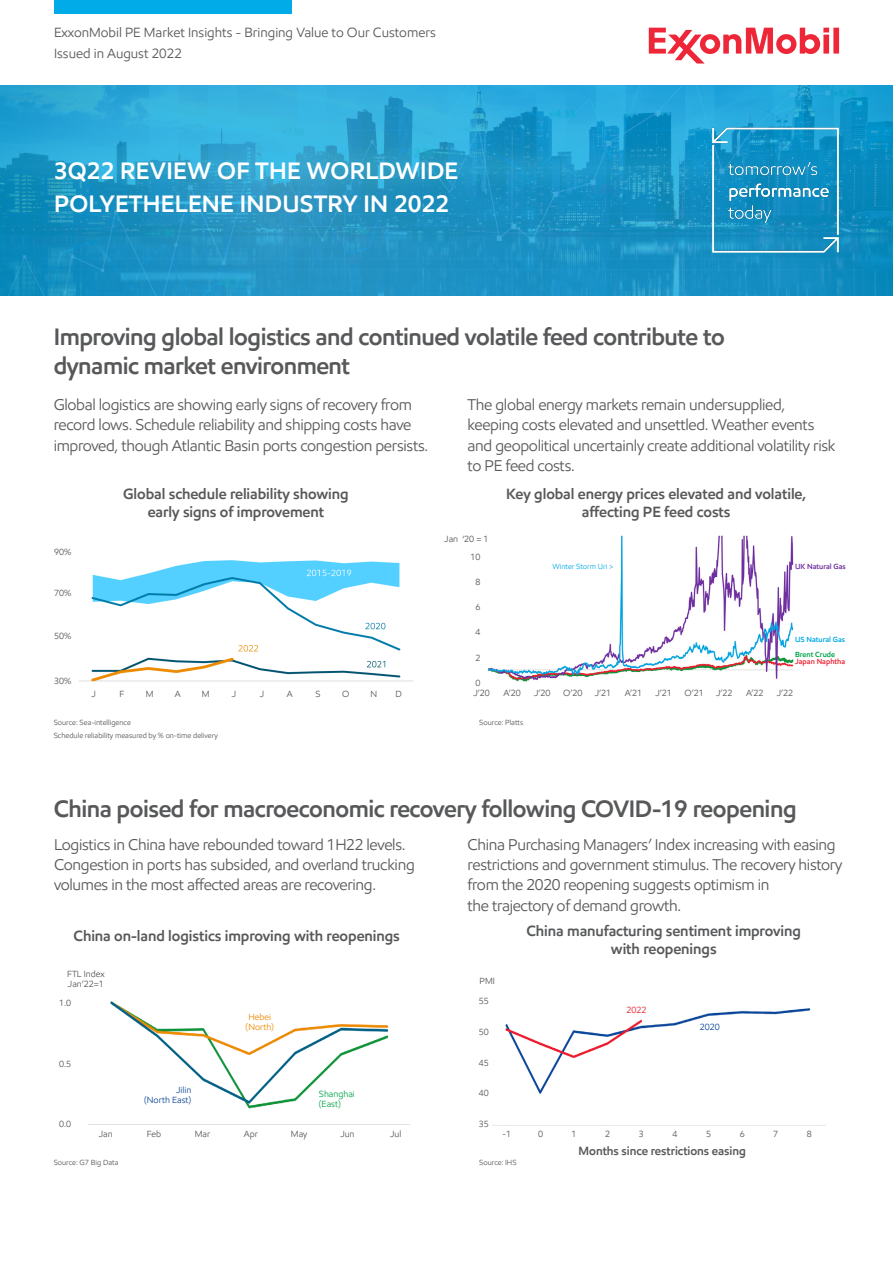
<style>
.page{position:relative;width:893px;height:1263px;background:#fff}
.page>*{position:absolute;margin:0;border:0;box-sizing:border-box;transform-origin:0 0}
.t1{font:600 24px/28.5px "E Mprint";letter-spacing:-.02em;color:#57585a}
.t2{font:600 24px/33px "E Mprint";letter-spacing:.01em;color:#fff}
.Body{font:15.75px/20.2px "E Mprint";letter-spacing:-.02em;color:#57585a}
.Body-2{font:600 15px/18px "E Mprint";letter-spacing:-.005em;color:#57585a;text-align:center}
.t3{font:13.5px "E Mprint";color:#57585a}
.Body-3{font:600 12px "E Mprint";letter-spacing:-.005em;color:#57585a}
.Body-4{font:9px/10.5px "E Mprint";color:#57585a}
.Body-5{font:9px "E Mprint";color:#0c4796}
.Body-6{font:9px/9.9px "E Mprint";color:#00a44c}
.Body-7{font:9px/9.9px "E Mprint";color:#ed8b00;text-align:center}
.Body-8{font:9px "E Mprint";color:#ed1c2e}
.Body-9{font:7.5px "E Mprint";color:#57585a}
.Body-10{font:7.5px "E Mprint";color:#00abe7}
.Body-11{font:600 7.5px "E Mprint";color:#00abe7}
.Body-12{font:600 7.5px "E Mprint";color:#ed2738}
.Body-13{font:600 7.5px "E Mprint";color:#7030a0}
.Body-14{font:600 7.5px "E Mprint";color:#00a44c}
</style>
<div class="page">
<svg style="left:0;top:85px;width:893px;height:210px;background:#219aca"></svg>
<svg style="left:649px;top:28px;width:190px;height:36px"></svg>
<div style="left:54px;top:0;width:238px;height:13px;background:#00abe7"></div>
<img style="left:705px;top:119px;width:141px;height:142px">
<img style="left:79px;top:560px;width:334px;height:122px">
<img style="left:487px;top:535px;width:307px;height:147px">
<div style="left:441px;top:536px;width:51px;height:10px;background:#fff"></div>
<div style="left:499px;top:561px;width:114px;height:11px;background:#fff"></div>
<img style="left:88px;top:1001px;width:322px;height:124px">
<img style="left:492px;top:1008px;width:334px;height:123px">
<p class="t3" style="left:54px;top:24px;width:383px">ExxonMobil PE Market Insights - Bringing Value to Our Customers</p>
<p class="t3" style="left:54px;top:45px;width:129px">Issued in August 2022</p>
<p class="t2" style="left:54px;top:154px;width:406px">3Q22 REVIEW OF THE WORLDWIDE<br>POLYETHELENE INDUSTRY IN 2022</p>
<p class="t1" style="left:54px;top:323px;width:673px">Improving global logistics and continued volatile feed contribute to dynamic market environment</p>
<p class="Body" style="left:54px;top:395px;width:376px">Global logistics are showing early signs of recovery from record lows. Schedule reliability and shipping costs have improved, though Atlantic Basin ports congestion persists.</p>
<p class="Body" style="left:468px;top:395px;width:369px">The global energy markets remain undersupplied, keeping costs elevated and unsettled. Weather events and geopolitical uncertainly create additional volatility risk to PE feed costs.</p>
<p class="Body-2" style="left:123px;top:485px;width:227px">Global schedule reliability showing</p>
<p class="Body-2" style="left:148px;top:503px;width:178px">early signs of improvement</p>
<p class="Body-2" style="left:506px;top:485px;width:301px">Key global energy prices elevated and volatile, affecting PE feed costs</p>
<p class="Body-4" style="left:444px;top:534px;width:46px">Jan ‘20 = 1</p>
<p class="Body-4" style="left:54px;top:547px;width:19px">90%</p>
<p class="Body-4" style="left:54px;top:587px;width:19px">70%</p>
<p class="Body-4" style="left:54px;top:630px;width:19px">50%</p>
<p class="Body-4" style="left:54px;top:676px;width:19px">30%</p>
<p class="Body-4" style="left:471px;top:551px;width:12px">10</p>
<p class="Body-4" style="left:476px;top:576px;width:7px">8</p>
<p class="Body-4" style="left:476px;top:602px;width:7px">6</p>
<p class="Body-4" style="left:476px;top:627px;width:7px">4</p>
<p class="Body-4" style="left:476px;top:652px;width:7px">2</p>
<p class="Body-4" style="left:476px;top:677px;width:7px">0</p>
<p class="Body-10" style="left:552px;top:562px;width:62px">Winter Storm Uri &gt;</p>
<p class="Body-13" style="left:795px;top:561px;width:52px">UK Natural Gas</p>
<p class="Body-11" style="left:795px;top:634px;width:52px">US Natural Gas</p>
<p class="Body-12" style="left:795px;top:657px;width:52px">Japan Naphtha</p>
<p class="Body-14" style="left:795px;top:649px;width:41px">Brent Crude</p>
<p class="Body-4" style="left:92px;top:688px;width:6px">J</p>
<p class="Body-4" style="left:119px;top:688px;width:6px">F</p>
<p class="Body-4" style="left:146px;top:688px;width:9px">M</p>
<p class="Body-4" style="left:175px;top:688px;width:7px">A</p>
<p class="Body-4" style="left:202px;top:688px;width:9px">M</p>
<p class="Body-4" style="left:232px;top:688px;width:6px">J</p>
<p class="Body-4" style="left:260px;top:688px;width:6px">J</p>
<p class="Body-4" style="left:287px;top:688px;width:7px">A</p>
<p class="Body-4" style="left:315px;top:688px;width:7px">S</p>
<p class="Body-4" style="left:342px;top:688px;width:9px">O</p>
<p class="Body-4" style="left:371px;top:688px;width:8px">N</p>
<p class="Body-4" style="left:395px;top:688px;width:8px">D</p>
<p class="Body-4" style="left:473px;top:688px;width:18px">J’20</p>
<p class="Body-4" style="left:503px;top:688px;width:19px">A’20</p>
<p class="Body-4" style="left:534px;top:688px;width:18px">J’20</p>
<p class="Body-4" style="left:563px;top:688px;width:21px">O’20</p>
<p class="Body-4" style="left:595px;top:688px;width:18px">J’21</p>
<p class="Body-4" style="left:625px;top:688px;width:19px">A’21</p>
<p class="Body-4" style="left:655px;top:688px;width:18px">J’21</p>
<p class="Body-4" style="left:684px;top:688px;width:21px">O’21</p>
<p class="Body-4" style="left:716px;top:688px;width:18px">J’22</p>
<p class="Body-4" style="left:746px;top:688px;width:19px">A’22</p>
<p class="Body-4" style="left:777px;top:688px;width:18px">J’22</p>
<p class="Body-9" style="left:54px;top:718px;width:79px">Source: Sea-intelligence</p>
<p class="Body-9" style="left:54px;top:731px;width:166px">Schedule reliability measured by % on-time delivery</p>
<p class="Body-9" style="left:479px;top:718px;width:46px">Source: Platts</p>
<p class="t1" style="left:54px;top:795px;width:744px">China poised for macroeconomic recovery following COVID-19 reopening</p>
<p class="Body" style="left:54px;top:834px;width:362px">Logistics in China have rebounded toward 1H22 levels.<br>Congestion in ports has subsided, and overland trucking volumes in the most affected areas are recovering.</p>
<p class="Body" style="left:468px;top:834px;width:376px">China Purchasing Managers’ Index increasing with easing restrictions and government stimulus. The recovery history from the 2020 reopening suggests optimism in<br>the trajectory of demand growth.</p>
<p class="Body-2" style="left:74px;top:926px;width:328px">China on-land logistics improving with reopenings</p>
<p class="Body-4" style="left:67px;top:968px;width:39px">FTL Index<br>Jan’22=1</p>
<p class="Body-4" style="left:59px;top:998px;width:14px">1.0</p>
<p class="Body-4" style="left:59px;top:1058px;width:14px">0.5</p>
<p class="Body-4" style="left:59px;top:1119px;width:14px">0.0</p>
<p class="Body-5" style="left:176px;top:1084px;width:17px">Jilin</p>
<p class="Body-5" style="left:144px;top:1094px;width:49px">(North East)</p>
<p class="Body-7" style="left:246px;top:1012px;width:30px">Hebei (North)</p>
<p class="Body-6" style="left:319px;top:1089px;width:37px">Shanghai (East)</p>
<p class="Body-4" style="left:99px;top:1129px;width:15px">Jan</p>
<p class="Body-4" style="left:147px;top:1129px;width:16px">Feb</p>
<p class="Body-4" style="left:195px;top:1129px;width:17px">Mar</p>
<p class="Body-4" style="left:244px;top:1129px;width:16px">Apr</p>
<p class="Body-4" style="left:291px;top:1129px;width:18px">May</p>
<p class="Body-4" style="left:340px;top:1129px;width:16px">Jun</p>
<p class="Body-4" style="left:390px;top:1129px;width:13px">Jul</p>
<p class="Body-4" style="left:480px;top:976px;width:17px">PMI</p>
<p class="Body-4" style="left:479px;top:995px;width:12px">55</p>
<p class="Body-4" style="left:479px;top:1026px;width:12px">50</p>
<p class="Body-4" style="left:479px;top:1057px;width:12px">45</p>
<p class="Body-4" style="left:479px;top:1088px;width:12px">40</p>
<p class="Body-4" style="left:479px;top:1119px;width:12px">35</p>
<p class="Body-2" style="left:526px;top:922px;width:276px">China manufacturing sentiment improving with reopenings</p>
<p class="Body-8" style="left:626px;top:1004px;width:22px">2022</p>
<p class="Body-5" style="left:700px;top:1021px;width:22px">2020</p>
<p class="Body-4" style="left:503px;top:1129px;width:10px">-1</p>
<p class="Body-4" style="left:538px;top:1129px;width:7px">0</p>
<p class="Body-4" style="left:572px;top:1129px;width:7px">1</p>
<p class="Body-4" style="left:605px;top:1129px;width:7px">2</p>
<p class="Body-4" style="left:639px;top:1129px;width:7px">3</p>
<p class="Body-4" style="left:672px;top:1129px;width:7px">4</p>
<p class="Body-4" style="left:706px;top:1129px;width:7px">5</p>
<p class="Body-4" style="left:740px;top:1129px;width:7px">6</p>
<p class="Body-4" style="left:773px;top:1129px;width:7px">7</p>
<p class="Body-4" style="left:807px;top:1129px;width:7px">8</p>
<p class="Body-3" style="left:579px;top:1143px;width:169px">Months since restrictions easing</p>
<p class="Body-9" style="left:54px;top:1158px;width:66px">Source: G7 Big Data</p>
<p class="Body-9" style="left:479px;top:1158px;width:39px">Source: IHS</p>
</div>
